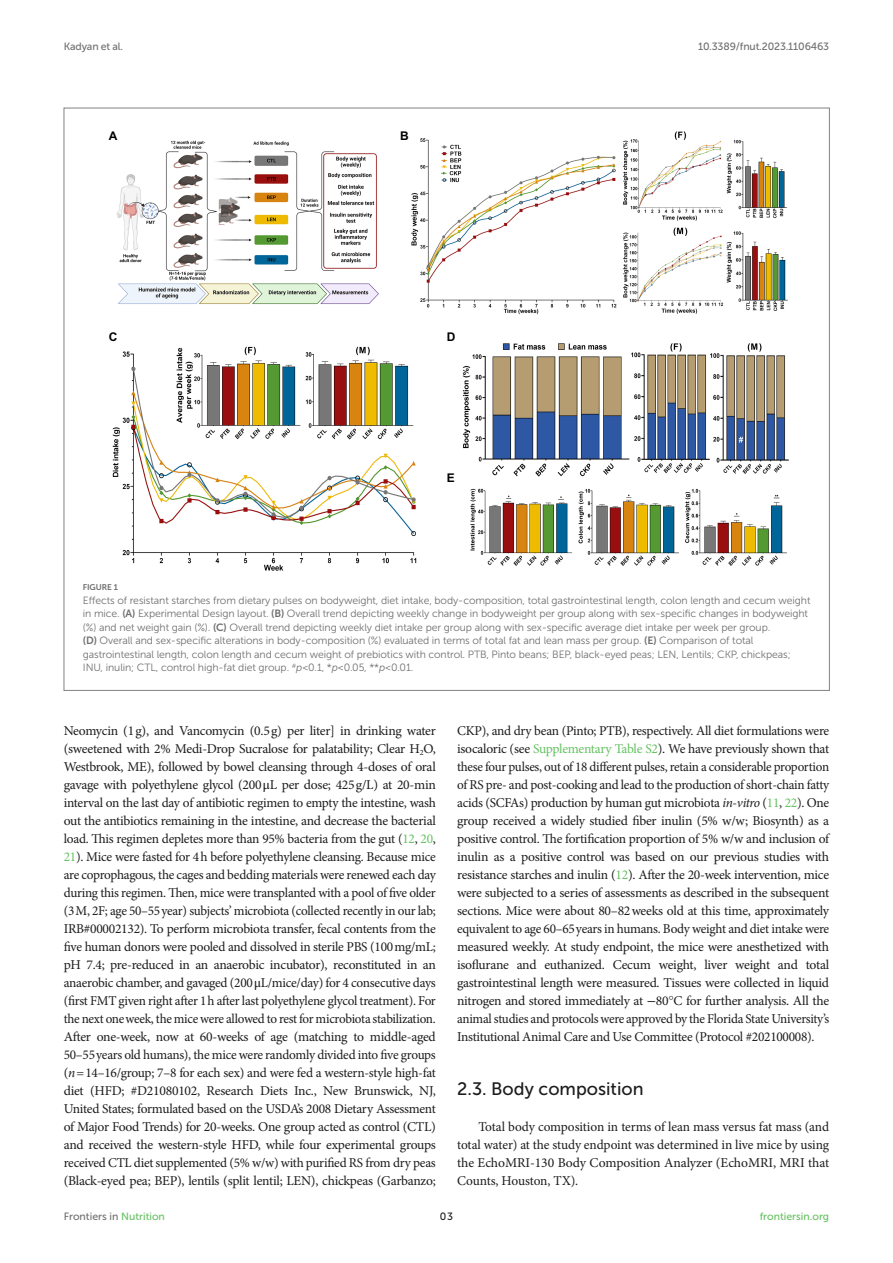
<style>
.page{position:relative;width:893px;height:1263px;background:#fff}
.page>*{position:absolute;margin:0;border:0;box-sizing:border-box;transform-origin:0 0}
.HEAD_2{font:18px "Museo Sans 500";color:#1b1c1b}
.TEXT_FLUSH{font:13.5px/18px "Minion Pro";letter-spacing:-.02em;color:#1b1c1b;text-align:justify}
.t1{font:700 12px "Arial";color:#000}
.FIG_LEG{font:10.5px/13.5px "Museo Sans 300";letter-spacing:-.01em;color:#706f70}
.t2{font:10.5px "Museo Sans 500";letter-spacing:-.015em;color:#706f70}
.t3{font:10.5px "Museo Sans 500";color:#65c161}
.t4{font:10.5px "Museo Sans 500";color:#1b1c1b}
.FIG_HD{font:8.25px "Museo Sans 700";letter-spacing:-.01em;color:#706f70}
.s1{font-family:"Museo Sans 700"}
.s2{font-style:italic}
.s3{font-family:"STIX General"}
.s4{color:#65c161}
.s5{font-family:"STIX"}
</style>
<div class="page">
<img style="left:112px;top:131px;width:677px;height:440px">
<p class="t2" style="left:64px;top:41px;width:61px">Kadyan et al.</p>
<p class="t2" style="left:698px;top:41px;width:133px">10.3389/fnut.2023.1106463</p>
<p class="t1" style="left:109px;top:127px;width:10px">A</p>
<p class="t1" style="left:400px;top:127px;width:10px">B</p>
<p class="t1" style="left:109px;top:328px;width:10px">C</p>
<p class="t1" style="left:447px;top:328px;width:10px">D</p>
<p class="t1" style="left:447px;top:469px;width:10px">E</p>
<p class="FIG_HD" style="left:83px;top:583px;width:37px">FIGURE 1</p>
<p class="FIG_LEG" style="left:83px;top:594px;width:729px">Effects of resistant starches from dietary pulses on bodyweight, diet intake, body-composition, total gastrointestinal length, colon length and cecum weight in mice. <span class="s1">(A)</span> Experimental Design layout. <span class="s1">(B)</span> Overall trend depicting weekly change in bodyweight per group along with sex-specific changes in bodyweight (%) and net weight gain (%). <span class="s1">(C)</span> Overall trend depicting weekly diet intake per group along with sex-specific average diet intake per week per group.<br><span class="s1">(D)</span> Overall and sex-specific alterations in body-composition (%) evaluated in terms of total fat and lean mass per group. <span class="s1">(E)</span> Comparison of total gastrointestinal length, colon length and cecum weight of prebiotics with control. PTB, Pinto beans; BEP, black-eyed peas; LEN, Lentils; CKP, chickpeas; INU, inulin; CTL, control high-fat diet group. <sup>#</sup><span class="s2">p</span> &lt; 0.1, *<span class="s2">p</span> &lt; 0.05, **<span class="s2">p</span> &lt; 0.01.</p>
<p class="TEXT_FLUSH" style="left:64px;top:722px;width:374px">Neomycin (1g), and Vancomycin (0.5g) per liter] in drinking water (sweetened with 2% Medi-Drop Sucralose for palatability; Clear H<sub>2</sub>O, Westbrook, ME), followed by bowel cleansing through 4-doses of oral gavage with polyethylene glycol (200<span class="s3">μ</span>L per dose; 425g/L) at 20-min interval on the last day of antibiotic regimen to empty the intestine, wash out the antibiotics remaining in the intestine, and decrease the bacterial load. This regimen depletes more than 95% bacteria from the gut (<span class="s4">12</span>, <span class="s4">20</span>, <span class="s4">21</span>). Mice were fasted for 4h before polyethylene cleansing. Because mice are coprophagous, the cages and bedding materials were renewed each day during this regimen. Then, mice were transplanted with a pool of five older (3M, 2F; age 50–55year) subjects’ microbiota (collected recently in our lab; IRB#00002132). To perform microbiota transfer, fecal contents from the five human donors were pooled and dissolved in sterile PBS (100mg/mL; pH 7.4; pre-reduced in an anaerobic incubator), reconstituted in an anaerobic chamber, and gavaged (200<span class="s3">μ</span>L/mice/day) for 4 consecutive days (first FMT given right after 1h after last polyethylene glycol treatment). For the next oneweek, the mice were allowed to rest for microbiota stabilization.<br>After one-week, now at 60-weeks of age (matching to middle-aged 50–55years old humans), the mice were randomly divided into five groups (<span class="s2">n</span>=14–16/group; 7–8 for each sex) and were fed a western-style high-fat diet (HFD; #D21080102, Research Diets Inc., New Brunswick, NJ, United States; formulated based on the USDA’s 2008 Dietary Assessment of Major Food Trends) for 20-weeks. One group acted as control (CTL) and received the western-style HFD, while four experimental groups received CTL diet supplemented (5% w/w) with purified RS from dry peas (Black-eyed pea; BEP), lentils (split lentil; LEN), chickpeas (Garbanzo;</p>
<p class="TEXT_FLUSH" style="left:457px;top:722px;width:374px">CKP), and dry bean (Pinto; PTB), respectively. All diet formulations were isocaloric (see <span class="s4">Supplementary Table S2</span>). We have previously shown that these four pulses, out of 18 different pulses, retain a considerable proportion of RS pre- and post-cooking and lead to the production of short-chain fatty acids (SCFAs) production by human gut microbiota <span class="s2">in-vitro</span> (<span class="s4">11</span>, <span class="s4">22</span>). One group received a widely studied fiber inulin (5% w/w; Biosynth) as a positive control. The fortification proportion of 5% w/w and inclusion of inulin as a positive control was based on our previous studies with resistance starches and inulin (<span class="s4">12</span>). After the 20-week intervention, mice were subjected to a series of assessments as described in the subsequent sections. Mice were about 80–82weeks old at this time, approximately equivalent to age 60–65years in humans. Body weight and diet intake were measured weekly. At study endpoint, the mice were anesthetized with isoflurane and euthanized. Cecum weight, liver weight and total gastrointestinal length were measured. Tissues were collected in liquid nitrogen and stored immediately at <span class="s3">−</span>80<span class="s5">°</span>C for further analysis. All the animal studies and protocols were approved by the Florida State University’s Institutional Animal Care and Use Committee (Protocol #202100008).</p>
<p class="HEAD_2" style="left:457px;top:1079px;width:188px">2.3. Body composition</p>
<p class="TEXT_FLUSH" style="left:457px;top:1118px;width:374px;text-indent:21px">Total body composition in terms of lean mass versus fat mass (and total water) at the study endpoint was determined in live mice by using the EchoMRI-130 Body Composition Analyzer (EchoMRI, MRI that Counts, Houston, TX).</p>
<p class="t2" style="left:64px;top:1211px;width:103px">Frontiers in <span class="s4">Nutrition</span></p>
<p class="t4" style="left:440px;top:1211px;width:15px">03</p>
<p class="t3" style="left:760px;top:1211px;width:71px">frontiersin.org</p>
</div>
